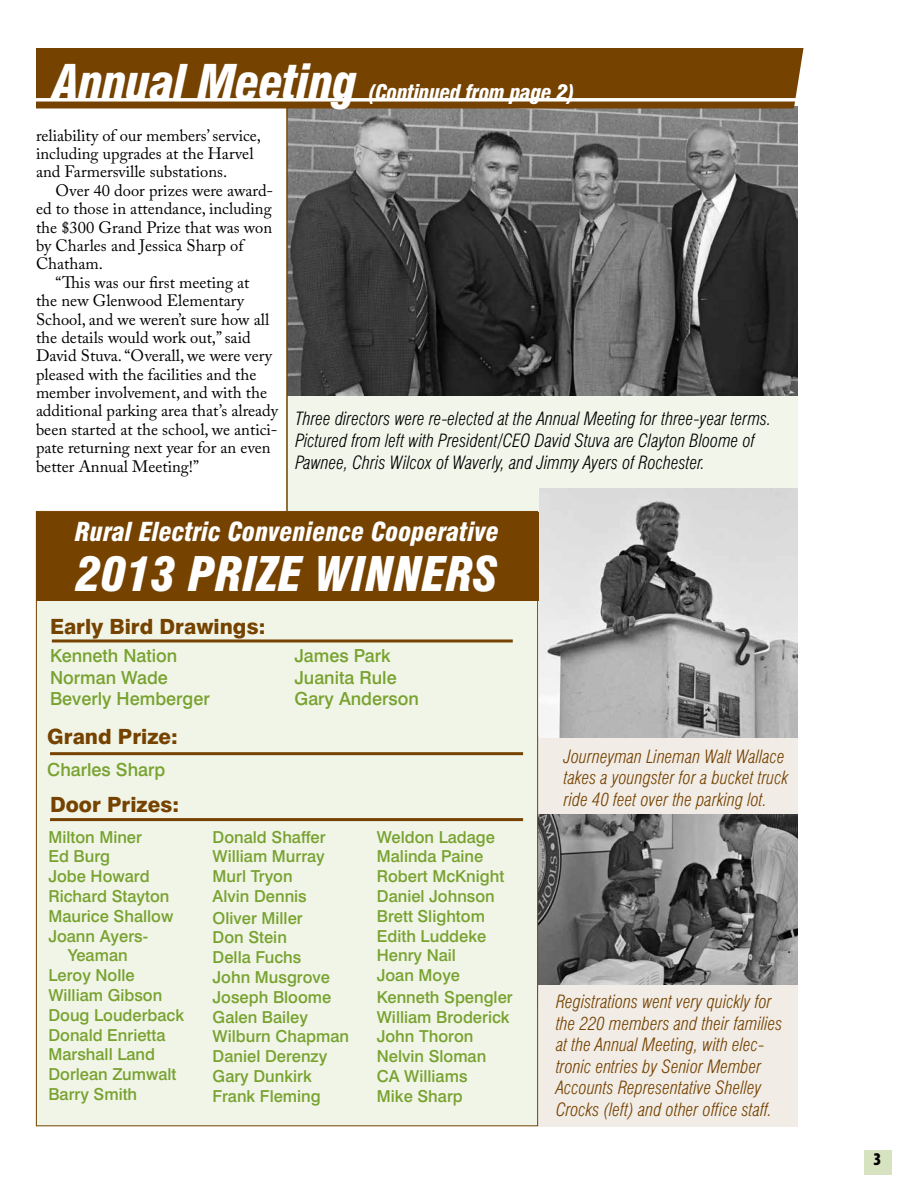
<style>
.page{position:relative;width:918px;height:1188px;background:#fff}
.page>*{position:absolute;margin:0;border:0;box-sizing:border-box;transform-origin:0 0}
.t1{font:italic 900 condensed 48px "Swiss 721 BT";letter-spacing:-.02em;color:#fff}
.t2{font:italic 900 condensed 46.5px "Swiss 721 BT";color:#fff}
.t3{font:italic 900 condensed 25.5px "Swiss 721 BT";color:#fff}
.t4{font:800 21px "Swiss 721 BT";color:#754200}
.t5{font:italic 900 condensed 21px "Swiss 721 BT";letter-spacing:-.02em;color:#fff}
.t6{font:italic 300 condensed 18px/21.6px "Swiss 721 BT";color:#754200}
.t7{font:italic 300 condensed 18px/21.6px "Swiss 721 BT";color:#000}
.t8{font:500 18px/21.6px "Swiss 721 BT";color:#78a22f}
.t9{font:900 condensed 18px "Myriad Pro";color:#000}
.t10{font:16.5px/18.5px "Adobe Caslon Pro";color:#000}
.t11{font:500 16.5px/19.8px "Swiss 721 BT";color:#78a22f}
</style>
<div class="page">
<div style="left:864px;top:1150px;width:27px;height:24px;background:#d7e3c0"></div>
<div style="left:287px;top:395px;width:511px;height:116px;background:#f2f6ea"></div>
<div style="left:538px;top:737px;width:260px;height:79px;background:#f1ece6"></div>
<img style="left:539px;top:489px;width:259px;height:249px">
<img style="left:538px;top:814px;width:260px;height:171px">
<div style="left:538px;top:985px;width:260px;height:141px;background:#f1ece6"></div>
<div style="left:36px;top:511px;width:502px;height:615px;background:#f0f5e8;border:1px solid #754200"></div>
<div style="left:36px;top:512px;width:502px;height:89px;background:#754200"></div>
<hr style="left:50px;top:818px;width:473px;height:3px;background:#754200">
<hr style="left:52px;top:639px;width:461px;height:3px;background:#754200">
<hr style="left:50px;top:752px;width:473px;height:3px;background:#754200">
<img style="left:288px;top:108px;width:510px;height:287px">
<hr style="left:286px;top:108px;width:2px;height:403px;background:#754200">
<svg style="left:36px;top:48px;width:768px;height:60px;background:#7d4e10"></svg>
<h1 class="t1" style="left:53px;top:53px;width:306px">Annual Meeting</h1>
<p class="t5" style="left:369px;top:79px;width:207px">(Continued from page 2)</p>
<p class="t10" style="left:36px;top:126px;width:227px">reliability of our members’ service, including upgrades at the Harvel and Farmersville substations.</p>
<p class="t10" style="left:36px;top:181px;width:239px;text-indent:20px">Over 40 door prizes were award&shy;ed to those in attendance, including the $300 Grand Prize that was won by Charles and Jessica Sharp of<br>Chatham.</p>
<p class="t10" style="left:36px;top:273px;width:244px;text-indent:20px">“This was our first meeting at<br>the new Glenwood Elementary School, and we weren’t sure how all the details would work out,” said David Stuva. “Overall, we were very pleased with the facilities and the member involvement, and with the additional parking area that’s already been started at the school, we antici&shy;pate returning next year for an even better Annual Meeting!”</p>
<p class="t7" style="left:296px;top:408px;width:477px">Three directors were re-elected at the Annual Meeting for three-year terms.<br>Pictured from left with President/CEO David Stuva are Clayton Bloome of<br>Pawnee, Chris Wilcox of Waverly, and Jimmy Ayers of Rochester.</p>
<h3 class="t3" style="left:75px;top:516px;width:425px">Rural Electric Convenience Cooperative</h3>
<h2 class="t2" style="left:76px;top:546px;width:423px">2013 PRIZE WINNERS</h2>
<p class="t4" style="left:50px;top:614px;width:217px">Early Bird Drawings:</p>
<p class="t8" style="left:50px;top:645px;width:161px">Kenneth Nation<br>Norman Wade<br>Beverly Hemberger</p>
<p class="t8" style="left:294px;top:645px;width:126px">James Park<br>Juanita Rule<br>Gary Anderson</p>
<p class="t4" style="left:47px;top:724px;width:132px">Grand Prize:</p>
<p class="t8" style="left:47px;top:759px;width:120px">Charles Sharp</p>
<p class="t4" style="left:50px;top:792px;width:131px">Door Prizes:</p>
<p class="t11" style="left:48px;top:827px;width:95px">Milton Miner</p>
<p class="t11" style="left:48px;top:847px;width:63px">Ed Burg</p>
<p class="t11" style="left:48px;top:866px;width:103px">Jobe Howard</p>
<p class="t11" style="left:48px;top:886px;width:122px">Richard Stayton</p>
<p class="t11" style="left:48px;top:906px;width:126px">Maurice Shallow</p>
<p class="t11" style="left:48px;top:926px;width:101px">Joann Ayers-</p>
<p class="t11" style="left:68px;top:946px;width:61px">Yeaman</p>
<p class="t11" style="left:48px;top:965px;width:88px">Leroy Nolle</p>
<p class="t11" style="left:48px;top:985px;width:115px">William Gibson</p>
<p class="t11" style="left:48px;top:1005px;width:137px">Doug Louderback</p>
<p class="t11" style="left:48px;top:1025px;width:119px">Donald Enrietta</p>
<p class="t11" style="left:48px;top:1045px;width:108px">Marshall Land</p>
<p class="t11" style="left:48px;top:1064px;width:130px">Dorlean Zumwalt</p>
<p class="t11" style="left:48px;top:1084px;width:90px">Barry Smith</p>
<p class="t11" style="left:213px;top:827px;width:115px">Donald Shaffer<br>William Murray<br>Murl Tryon<br>Alvin Dennis</p>
<p class="t11" style="left:213px;top:908px;width:138px">Oliver Miller<br>Don Stein<br>Della Fuchs<br>John Musgrove<br>Joseph Bloome<br>Galen Bailey<br>Wilburn Chapman<br>Daniel Derenzy<br>Gary Dunkirk<br>Frank Fleming</p>
<p class="t11" style="left:377px;top:827px;width:129px">Weldon Ladage<br>Malinda Paine<br>Robert McKnight<br>Daniel Johnson<br>Brett Slightom<br>Edith Luddeke<br>Henry Nail<br>Joan Moye</p>
<p class="t11" style="left:377px;top:987px;width:137px">Kenneth Spengler<br>William Broderick<br>John Thoron<br>Nelvin Sloman<br>CA Williams<br>Mike Sharp</p>
<p class="t6" style="left:564px;top:745px;width:226px">Journeyman Lineman Walt Wallace takes a youngster for a bucket truck ride 40 feet over the parking lot.</p>
<p class="t6" style="left:556px;top:991px;width:228px">Registrations went very quickly for the 220 members and their families at the Annual Meeting, with elec&shy;tronic entries by Senior Member Accounts Representative Shelley Crocks (left) and other office staff.</p>
<p class="t9" style="left:873px;top:1147px;width:9px">3</p>
</div>
